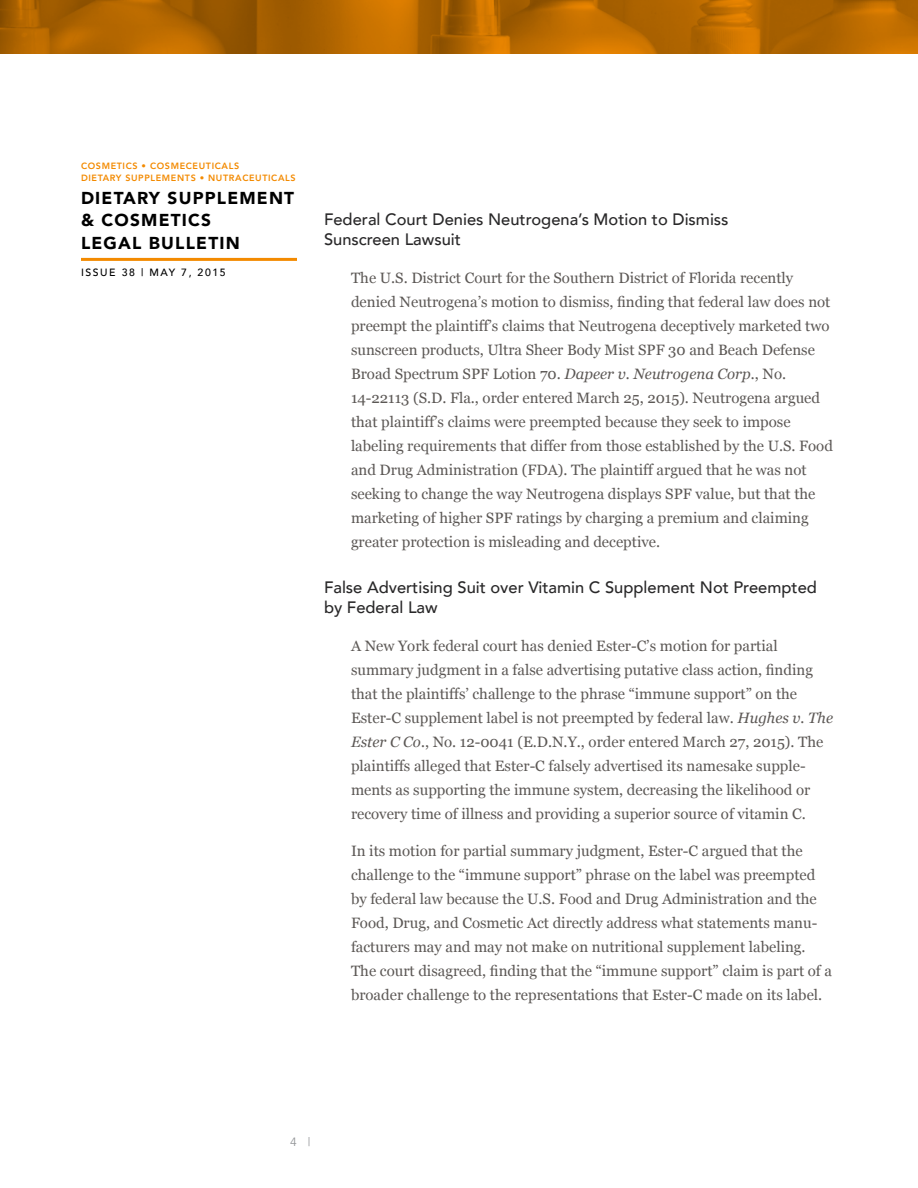
<style>
.page{position:relative;width:918px;height:1188px;background:#fff}
.page>*{position:absolute;margin:0;border:0;box-sizing:border-box;transform-origin:0 0}
.t1{font:900 17.25px/22.5px "Avenir";letter-spacing:.07em;color:#000}
.t2{font:500 16.5px/19.8px "Avenir";color:#292829}
.t3{font:15px/24px "Georgia";color:#5c5855}
.t4{font:12px "Avenir";color:#939598}
.t5{font:500 10.5px "Avenir";letter-spacing:.15em;color:#000}
.t6{font:800 9px/12.6px "Avenir LT Std";letter-spacing:.07em;color:#f38a00}
.s1{font-style:italic}
</style>
<div class="page">
<svg style="left:0;top:0;width:918px;height:54px;background:#b36600"></svg>
<hr style="left:81px;top:258px;width:216px;height:3px;background:#f38a00">
<p class="t6" style="left:81px;top:159px;width:216px">COSMETICS • COSMECEUTICALS<br>DIETARY SUPPLEMENTS • NUTRACEUTICALS</p>
<p class="t1" style="left:81px;top:186px;width:215px">DIETARY SUPPLEMENT &amp; COSMETICS<br>LEGAL BULLETIN</p>
<p class="t5" style="left:81px;top:263px;width:146px">ISSUE 38 | MAY 7, 2015</p>
<p class="t2" style="left:324px;top:209px;width:406px">Federal Court Denies Neutrogena’s Motion to Dismiss<br>Sunscreen Lawsuit</p>
<p class="t3" style="left:351px;top:265px;width:484px">The U.S. District Court for the Southern District of Florida recently denied Neutrogena’s motion to dismiss, finding that federal law does not preempt the plaintiff’s claims that Neutrogena deceptively marketed two sunscreen products, Ultra Sheer Body Mist SPF 30 and Beach Defense Broad Spectrum SPF Lotion 70. <span class="s1">Dapeer v. Neutrogena Corp.</span>, No.<br>14-22113 (S.D. Fla., order entered March 25, 2015). Neutrogena argued that plaintiff’s claims were preempted because they seek to impose labeling requirements that differ from those established by the U.S. Food and Drug Administration (FDA). The plaintiff argued that he was not seeking to change the way Neutrogena displays SPF value, but that the marketing of higher SPF ratings by charging a premium and claiming greater protection is misleading and deceptive.</p>
<p class="t2" style="left:324px;top:577px;width:494px">False Advertising Suit over Vitamin C Supplement Not Preempted by Federal Law</p>
<p class="t3" style="left:351px;top:633px;width:484px">A New York federal court has denied Ester-C’s motion for partial summary judgment in a false advertising putative class action, finding that the plaintiffs’ challenge to the phrase “immune support” on the Ester-C supplement label is not preempted by federal law. <span class="s1">Hughes v. The Ester C Co.</span>, No. 12-0041 (E.D.N.Y., order entered March 27, 2015). The plaintiffs alleged that Ester-C falsely advertised its namesake supple&shy;ments as supporting the immune system, decreasing the likelihood or recovery time of illness and providing a superior source of vitamin C.</p>
<p class="t3" style="left:351px;top:838px;width:482px">In its motion for partial summary judgment, Ester-C argued that the challenge to the “immune support” phrase on the label was preempted by federal law because the U.S. Food and Drug Administration and the Food, Drug, and Cosmetic Act directly address what statements manu&shy;facturers may and may not make on nutritional supplement labeling.<br>The court disagreed, finding that the “immune support” claim is part of a broader challenge to the representations that Ester-C made on its label.</p>
<p class="t4" style="left:290px;top:1135px;width:22px">4 |</p>
</div>
